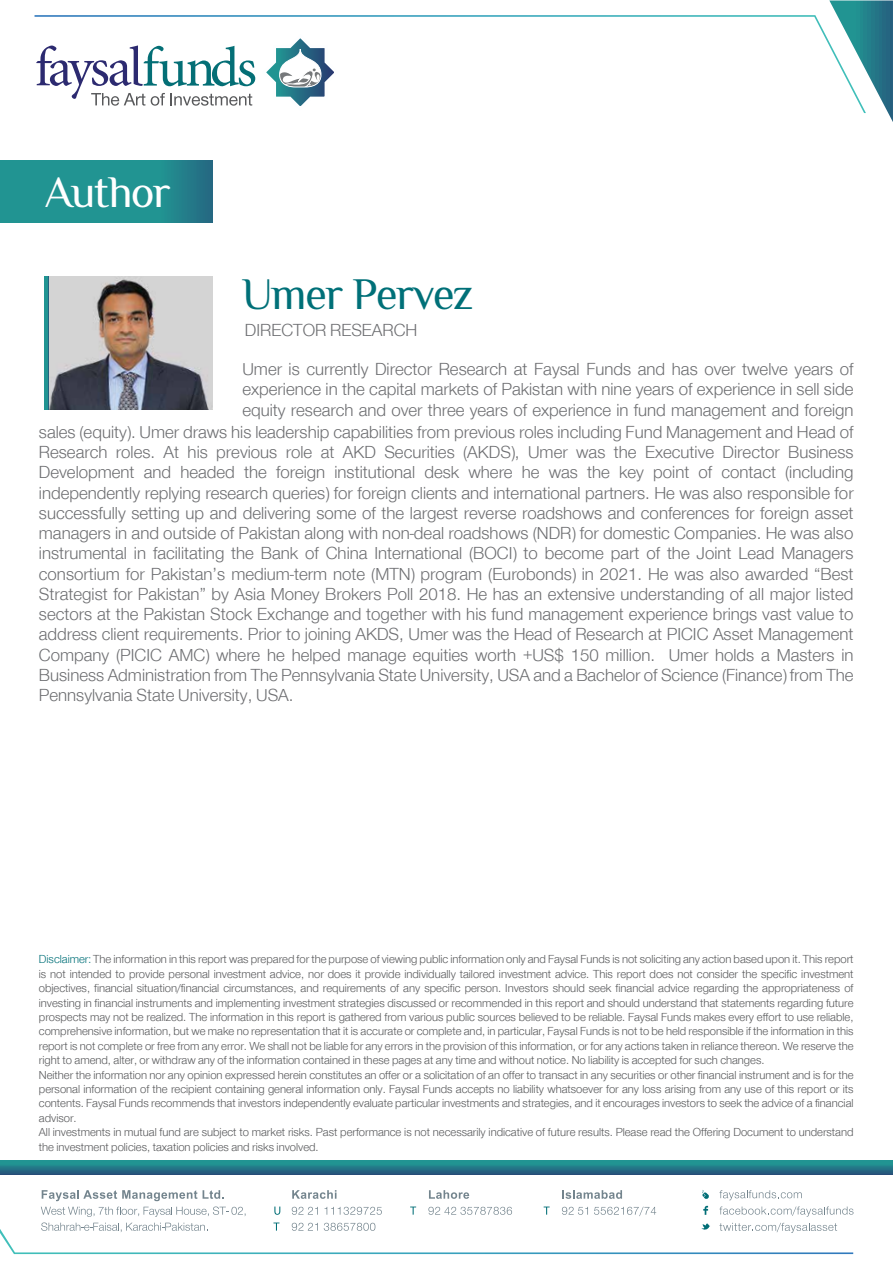
<style>
.page{position:relative;width:893px;height:1263px;background:#fff}
.page>*{position:absolute;margin:0;border:0;box-sizing:border-box;transform-origin:0 0}
.t1{font:45px "Philosopher";letter-spacing:-.025em;color:#007078}
.t2{font:45px "Philosopher";letter-spacing:-.025em;color:#fff}
.t3{font:18px/20.2px "Helvetica Neue H45";color:#6d6e71;text-align:justify}
.t4{font:12px/14.4px "Helvetica Neue H45";color:#58595b}
.s1{color:#007078}
</style>
<div class="page">
<svg style="left:0;top:161px;width:212px;height:62px;background:#218e8f"></svg>
<svg style="left:0;top:1190px;width:853px;height:64px"></svg>
<svg style="left:35px;top:15px;width:794px;height:91px"></svg>
<svg style="left:829px;top:0;width:64px;height:122px"></svg>
<svg style="left:0;top:1160px;width:893px;height:14px;background:#237b88"></svg>
<img style="left:49px;top:277px;width:163px;height:132px">
<div style="left:44px;top:277px;width:5px;height:132px;background:#219492"></div>
<h1 class="t2" style="left:45px;top:168px;width:128px">Author</h1>
<h1 class="t1" style="left:242px;top:270px;width:233px">Umer Pervez</h1>
<h2 class="t3" style="left:245px;top:320px;width:174px">DIRECTOR RESEARCH</h2>
<p class="t3" style="left:242px;top:359px;width:613px">Umer is currently Director Research at Faysal Funds and has over twelve years of experience in the capital markets of Pakistan with nine years of experience in sell side equity research and over three years of experience in fund management and foreign</p>
<p class="t3" style="left:39px;top:421px;width:816px">sales (equity). Umer draws his leadership capabilities from previous roles including Fund Management and Head of Research roles. At his previous role at AKD Securities (AKDS), Umer was the Executive Director Business Development and headed the foreign institutional desk where he was the key point of contact (including independently replying research queries) for foreign clients and international partners. He was also responsible for successfully setting up and delivering some of the largest reverse roadshows and conferences for foreign asset managers in and outside of Pakistan along with non-deal roadshows (NDR) for domestic Companies. He was also instrumental in facilitating the Bank of China International (BOCI) to become part of the Joint Lead Managers consortium for Pakistan’s medium-term note (MTN) program (Eurobonds) in 2021. He was also awarded “Best Strategist for Pakistan” by Asia Money Brokers Poll 2018. He has an extensive understanding of all major listed sectors at the Pakistan Stock Exchange and together with his fund management experience brings vast value to address client requirements. Prior to joining AKDS, Umer was the Head of Research at PICIC Asset Management Company (PICIC AMC) where he helped manage equities worth +US$ 150 million. Umer holds a Masters in Business Administration from The Pennsylvania State University, USA and a Bachelor of Science (Finance) from The Pennsylvania State University, USA.</p>
<p class="t4" style="left:39px;top:952px;width:816px"><span class="s1">Disclaimer:</span> The information in this report was prepared for the purpose of viewing public information only and Faysal Funds is not soliciting any action based upon it. This report is not intended to provide personal investment advice, nor does it provide individually tailored investment advice. This report does not consider the specific investment objectives, financial situation/financial circumstances, and requirements of any specific person. Investors should seek financial advice regarding the appropriateness of investing in financial instruments and implementing investment strategies discussed or recommended in this report and should understand that statements regarding future prospects may not be realized. The information in this report is gathered from various public sources believed to be reliable. Faysal Funds makes every effort to use reliable, comprehensive information, but we make no representation that it is accurate or complete and, in particular, Faysal Funds is not to be held responsible if the information in this report is not complete or free from any error. We shall not be liable for any errors in the provision of this information, or for any actions taken in reliance thereon. We reserve the right to amend, alter, or withdraw any of the information contained in these pages at any time and without notice. No liability is accepted for such changes.<br>Neither the information nor any opinion expressed herein constitutes an offer or a solicitation of an offer to transact in any securities or other financial instrument and is for the personal information of the recipient containing general information only. Faysal Funds accepts no liability whatsoever for any loss arising from any use of this report or its contents. Faysal Funds recommends that investors independently evaluate particular investments and strategies, and it encourages investors to seek the advice of a financial advisor.<br>All investments in mutual fund are subject to market risks. Past performance is not necessarily indicative of future results. Please read the Offering Document to understand the investment policies, taxation policies and risks involved.</p>
</div>
